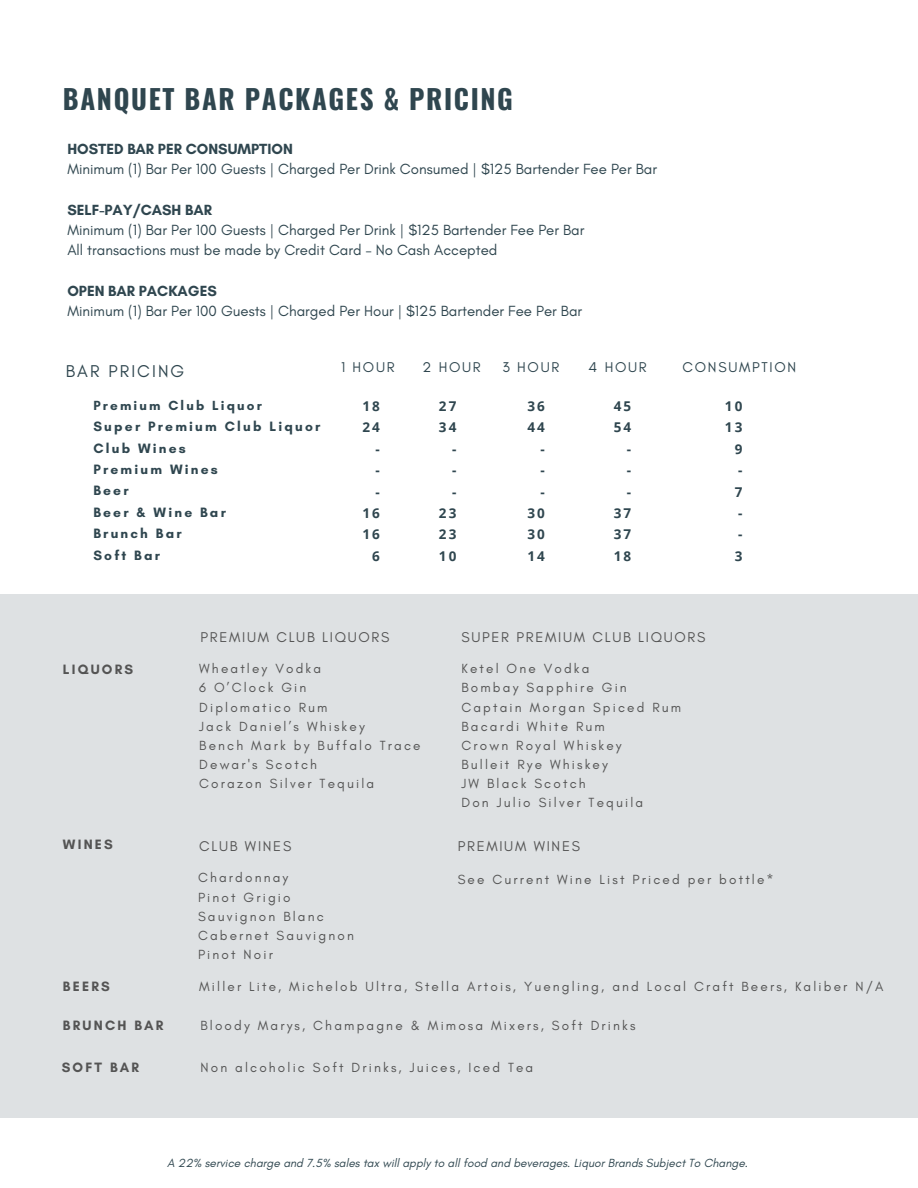
<style>
.page{position:relative;width:918px;height:1188px;background:#fff}
.page>*{position:absolute;margin:0;border:0;box-sizing:border-box;transform-origin:0 0}
.t1{font:700 27px "Oswald";letter-spacing:.06em;color:#2f464f}
.t2{font:17.4px "Glacial Indifference";letter-spacing:.12em;color:#2f464f}
.t3{font:15px/20.2px "Glacial Indifference";color:#2f464f}
.t4{font:14.4px "Glacial Indifference";letter-spacing:.12em;color:#545454}
.t5{font:14.4px "Glacial Indifference";letter-spacing:.12em;color:#2f464f}
.t6{font:700 13.8px/21.3px "Glacial Indifference";letter-spacing:.16em;color:#2f464f}
.t7{font:700 13.8px "Glacial Indifference";letter-spacing:.16em;color:#545454}
.t8{font:13.5px/19.2px "Glacial Indifference";letter-spacing:.16em;color:#545454}
.t9{font:700 13.5px/21.3px "Open Sans";letter-spacing:.16em;color:#2f464f;text-align:right}
.t10{font:700 13.5px "Glacial Indifference";letter-spacing:.16em;color:#2f464f}
.t11{font:italic 12px "Glacial Indifference";color:#2f464f}
.s1{font-weight:700}
</style>
<div class="page">
<div style="left:0;top:594px;width:918px;height:523px;background:#dee1e3"></div>
<h6 class="t1" style="left:63px;top:78px;width:451px">BANQUET BAR PACKAGES &amp; PRICING</h6>
<h1 class="t3" style="left:67px;top:138px;width:591px"><span class="s1">HOSTED BAR PER CONSUMPTION<br></span>Minimum (1) Bar Per 100 Guests | Charged Per Drink Consumed | $125 Bartender Fee Per Bar</h1>
<h6 class="t3" style="left:67px;top:199px;width:519px"><span class="s1">SELF-PAY/CASH BAR<br></span>Minimum (1) Bar Per 100 Guests | Charged Per Drink | $125 Bartender Fee Per Bar<br>All transactions must be made by Credit Card – No Cash Accepted</h6>
<h6 class="t3" style="left:67px;top:280px;width:516px"><span class="s1">OPEN BAR PACKAGES<br></span>Minimum (1) Bar Per 100 Guests | Charged Per Hour | $125 Bartender Fee Per Bar</h6>
<h5 class="t2" style="left:66px;top:361px;width:35px">BAR</h5>
<h5 class="t5" style="left:423px;top:359px;width:60px">2 HOUR</h5>
<h5 class="t5" style="left:502px;top:359px;width:58px">3 HOUR</h5>
<h5 class="t5" style="left:589px;top:359px;width:60px">4 HOUR</h5>
<h5 class="t5" style="left:683px;top:359px;width:115px">CONSUMPTION</h5>
<h4 class="t5" style="left:341px;top:359px;width:55px">1 HOUR</h4>
<h5 class="t2" style="left:108px;top:361px;width:77px">PRICING</h5>
<h2 class="t10" style="left:93px;top:397px;width:170px">Premium Club Liquor</h2>
<h2 class="t6" style="left:93px;top:416px;width:229px">Super Premium Club Liquor<br>Club Wines<br>Premium Wines<br>Beer<br>Beer &amp; Wine Bar<br>Brunch Bar<br>Soft Bar</h2>
<h4 class="t9" style="left:362px;top:395px;width:19px">18<br>24 -<br>-<br>-<br>16<br>16<br>6</h4>
<h4 class="t9" style="left:439px;top:395px;width:19px">27<br>34 -<br>-<br>-<br>23<br>23<br>10</h4>
<h4 class="t9" style="left:614px;top:395px;width:19px">45<br>54 -<br>-<br>-<br>37<br>37<br>18</h4>
<p class="t9" style="left:527px;top:395px;width:19px">36<br>44 -<br>-<br>-<br>30<br>30<br>14</p>
<h4 class="t9" style="left:725px;top:395px;width:19px">10<br>13<br>9<br>-<br>7<br>-<br>-<br>3</h4>
<h3 class="t4" style="left:200px;top:629px;width:190px">PREMIUM CLUB LIQUORS</h3>
<h4 class="t4" style="left:461px;top:629px;width:246px">SUPER PREMIUM CLUB LIQUORS</h4>
<h4 class="t7" style="left:63px;top:661px;width:72px">LIQUORS</h4>
<h4 class="t8" style="left:199px;top:659px;width:223px">Wheatley Vodka<br>6 O’Clock Gin<br>Diplomatico Rum<br>Jack Daniel’s Whiskey<br>Bench Mark by Buffalo Trace<br>Dewar's Scotch<br>Corazon Silver Tequila</h4>
<h3 class="t8" style="left:461px;top:659px;width:221px">Ketel One Vodka<br>Bombay Sapphire Gin<br>Captain Morgan Spiced Rum<br>Bacardi White Rum<br>Crown Royal Whiskey<br>Bulleit Rye Whiskey<br>JW Black Scotch<br>Don Julio Silver Tequila</h3>
<h6 class="t7" style="left:63px;top:836px;width:51px">WINES</h6>
<h6 class="t4" style="left:199px;top:838px;width:94px">CLUB WINES</h6>
<h3 class="t4" style="left:458px;top:838px;width:124px">PREMIUM WINES</h3>
<h3 class="t8" style="left:198px;top:868px;width:157px">Chardonnay<br>Pinot Grigio<br>Sauvignon Blanc<br>Cabernet Sauvignon<br>Pinot Noir</h3>
<h6 class="t8" style="left:458px;top:870px;width:318px">See Current Wine List Priced per bottle*</h6>
<h6 class="t7" style="left:63px;top:978px;width:48px">BEERS</h6>
<h6 class="t8" style="left:199px;top:977px;width:686px">Miller Lite, Michelob Ultra, Stella Artois, Yuengling, and Local Craft Beers, Kaliber N/A</h6>
<h3 class="t7" style="left:63px;top:1017px;width:102px">BRUNCH BAR</h3>
<h6 class="t8" style="left:200px;top:1015px;width:437px">Bloody Marys, Champagne &amp; Mimosa Mixers, Soft Drinks</h6>
<h4 class="t7" style="left:62px;top:1059px;width:79px">SOFT BAR</h4>
<h6 class="t8" style="left:200px;top:1058px;width:334px">Non alcoholic Soft Drinks, Juices, Iced Tea</h6>
<h5 class="t11" style="left:167px;top:1156px;width:582px">A 22% service charge and 7.5% sales tax will apply to all food and beverages. Liquor Brands Subject To Change.</h5>
</div>
